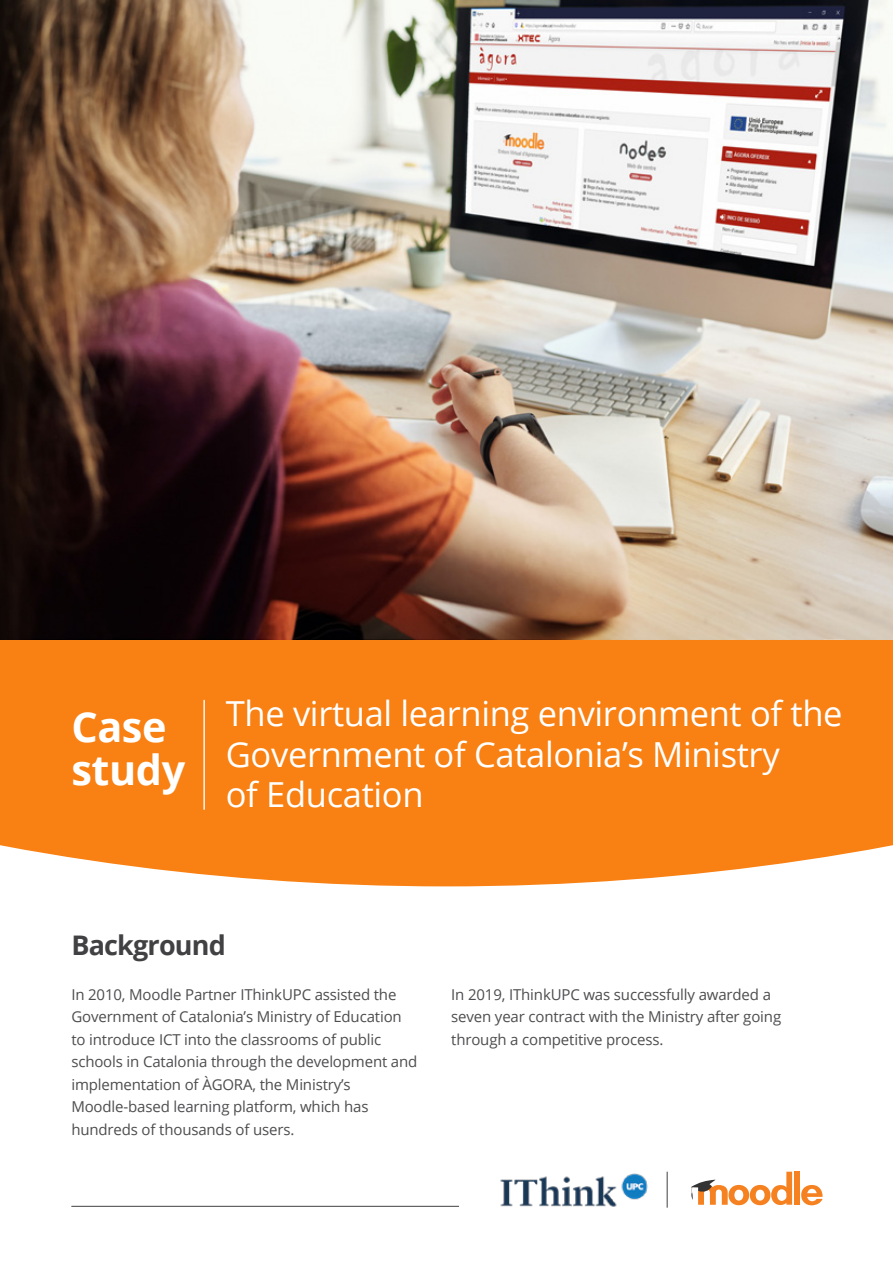
<style>
.page{position:relative;width:893px;height:1263px;background:#fff}
.page>*{position:absolute;margin:0;border:0;box-sizing:border-box;transform-origin:0 0}
.t1{font:700 41.4px/43.8px "Open Sans";letter-spacing:-.01em;color:#fff}
.t2{font:34.5px/40.5px "Open Sans";letter-spacing:-.01em;color:#fff}
.t3{font:700 27px "Open Sans";letter-spacing:-.03em;color:#414042}
.t4{font:15px/22.5px "Open Sans";letter-spacing:-.01em;color:#4d4d4f}
</style>
<div class="page">
<div style="left:0;top:639px;width:893px;height:247px;background:#f98012"></div>
<img style="left:0;top:0;width:893px;height:639px">
<svg style="left:801px;top:1185px;width:22px;height:20px"></svg>
<div style="left:794px;top:1172px;width:6px;height:33px;background:#f58120"></div>
<svg style="left:691px;top:1172px;width:101px;height:33px"></svg>
<hr style="left:71px;top:1206px;width:388px;height:1px;background:#414042">
<hr style="left:667px;top:1172px;width:1px;height:36px;background:#414042">
<hr style="left:203px;top:700px;width:2px;height:110px;background:#fff">
<img style="left:500px;top:1173px;width:148px;height:34px">
<h1 class="t1" style="left:71px;top:704px;width:115px">Case study</h1>
<h2 class="t2" style="left:226px;top:693px;width:618px">The virtual learning environment of the<br>Government of Catalonia’s Ministry<br>of Education</h2>
<h3 class="t3" style="left:71px;top:926px;width:156px">Background</h3>
<p class="t4" style="left:71px;top:983px;width:348px">In 2010, Moodle Partner IThinkUPC assisted the Government of Catalonia’s Ministry of Education to introduce ICT into the classrooms of public schools in Catalonia through the development and implementation of ÀGORA, the Ministry’s Moodle-based learning platform, which has hundreds of thousands of users.</p>
<p class="t4" style="left:451px;top:983px;width:331px">In 2019, IThinkUPC was successfully awarded a seven year contract with the Ministry after going through a competitive process.</p>
</div>
